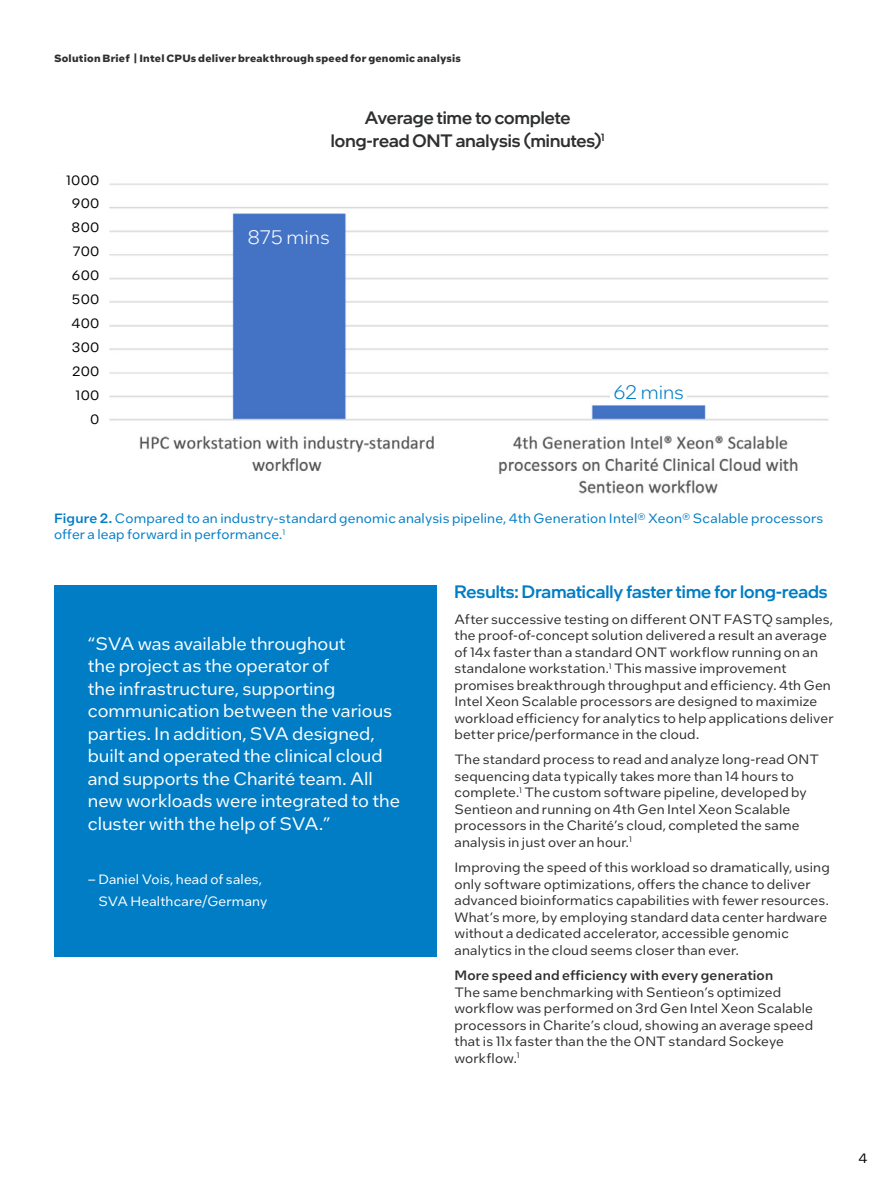
<style>
.page{position:relative;width:891px;height:1188px;background:#fff}
.page>*{position:absolute;margin:0;border:0;box-sizing:border-box;transform-origin:0 0}
.Table_of_Contents{font:300 19.5px "Intel One Text";letter-spacing:-.005em;color:#fff}
.Table_of_Contents-2{font:300 19.5px "Intel One Text";letter-spacing:-.005em;color:#007dc5}
.MainCopy___Caption{font:18px/22.5px "Intel One Text";color:#fff}
.CopyHeaderBlue{font:500 18px/22.5px "Intel One Display";letter-spacing:.005em;color:#2e2f2f;text-align:center}
.CopyHeaderBlue-2{font:500 18px "Intel One Display";letter-spacing:.005em;color:#007dc5}
.MainCopy___Caption-2{font:13.5px/16.5px "Intel One Text";letter-spacing:.01em;color:#2e2f2f}
.MainCopy___Caption-3{font:13.5px/16.5px "Intel One Text";letter-spacing:.015em;color:#007dc5}
.MainCopy___Caption-4{font:13.5px/22.5px "Intel One Text";letter-spacing:.01em;color:#fff}
.Table_of_Contents-3{font:13.5px "Intel One Text";letter-spacing:.03em;color:#000}
.Document_Header{font:700 10.5px "Intel One Text";letter-spacing:.02em;color:#2e2f2f}
.s1{font-weight:500}
</style>
<div class="page">
<div style="left:54px;top:585px;width:382px;height:372px;background:#007dc5"></div>
<img style="left:109px;top:183px;width:720px;height:311px">
<div style="left:610px;top:383px;width:77px;height:17px;background:#fff"></div>
<p class="Document_Header" style="left:54px;top:51px;width:409px">Solution Brief | Intel CPUs deliver breakthrough speed for genomic analysis</p>
<p class="Table_of_Contents-3" style="left:66px;top:171px;width:35px">1000</p>
<p class="Table_of_Contents-3" style="left:72px;top:195px;width:29px">900</p>
<p class="Table_of_Contents-3" style="left:72px;top:219px;width:29px">800</p>
<p class="Table_of_Contents-3" style="left:73px;top:243px;width:28px">700</p>
<p class="Table_of_Contents-3" style="left:72px;top:267px;width:29px">600</p>
<p class="Table_of_Contents-3" style="left:72px;top:290px;width:29px">500</p>
<p class="Table_of_Contents-3" style="left:71px;top:314px;width:30px">400</p>
<p class="Table_of_Contents-3" style="left:72px;top:338px;width:29px">300</p>
<p class="Table_of_Contents-3" style="left:72px;top:362px;width:29px">200</p>
<p class="Table_of_Contents-3" style="left:76px;top:386px;width:25px">100</p>
<p class="Table_of_Contents-3" style="left:90px;top:410px;width:11px">0</p>
<p class="CopyHeaderBlue" style="left:331px;top:106px;width:275px">Average time to complete long-read ONT analysis (minutes)<sup>1</sup></p>
<p class="Table_of_Contents" style="left:247px;top:225px;width:84px">875 mins</p>
<p class="Table_of_Contents-2" style="left:613px;top:379px;width:72px">62 mins</p>
<p class="MainCopy___Caption-3" style="left:54px;top:509px;width:771px"><span class="s1">Figure 2.</span> Compared to an industry-standard genomic analysis pipeline, 4th Generation Intel® Xeon® Scalable processors offer a leap forward in performance.<sup>1</sup></p>
<p class="MainCopy___Caption" style="left:88px;top:631px;width:314px">“SVA was available throughout<br>the project as the operator of<br>the infrastructure, supporting communication between the various parties. In addition, SVA designed, built and operated the clinical cloud and supports the Charité team. All new workloads were integrated to the cluster with the help of SVA.”</p>
<p class="MainCopy___Caption-4" style="left:98px;top:867px;width:170px;text-indent:-11px">– Daniel Vois, head of sales,<br>SVA Healthcare/Germany</p>
<p class="CopyHeaderBlue-2" style="left:454px;top:580px;width:375px">Results: Dramatically faster time for long-reads</p>
<p class="MainCopy___Caption-2" style="left:454px;top:610px;width:381px">After successive testing on different ONT FASTQ samples, the proof-of-concept solution delivered a result an average of 14x faster than a standard ONT workflow running on an standalone workstation.<sup>1</sup> This massive improvement promises breakthrough throughput and efficiency. 4th Gen Intel Xeon Scalable processors are designed to maximize workload efficiency for analytics to help applications deliver better price/performance in the cloud.</p>
<p class="MainCopy___Caption-2" style="left:454px;top:751px;width:366px">The standard process to read and analyze long-read ONT sequencing data typically takes more than 14 hours to complete.<sup>1</sup> The custom software pipeline, developed by Sentieon and running on 4th Gen Intel Xeon Scalable processors in the Charité’s cloud, completed the same analysis in just over an hour.<sup>1</sup></p>
<p class="MainCopy___Caption-2" style="left:454px;top:859px;width:377px">Improving the speed of this workload so dramatically, using only software optimizations, offers the chance to deliver advanced bioinformatics capabilities with fewer resources.<br>What’s more, by employing standard data center hardware without a dedicated accelerator, accessible genomic analytics in the cloud seems closer than ever.</p>
<p class="MainCopy___Caption-2" style="left:454px;top:967px;width:360px"><span class="s1">More speed and efficiency with every generation<br></span>The same benchmarking with Sentieon’s optimized workflow was performed on 3rd Gen Intel Xeon Scalable processors in Charite’s cloud, showing an average speed that is 11x faster than the the ONT standard Sockeye workflow.<sup>1</sup></p>
<p class="Table_of_Contents-3" style="left:858px;top:1150px;width:11px">4</p>
</div>
